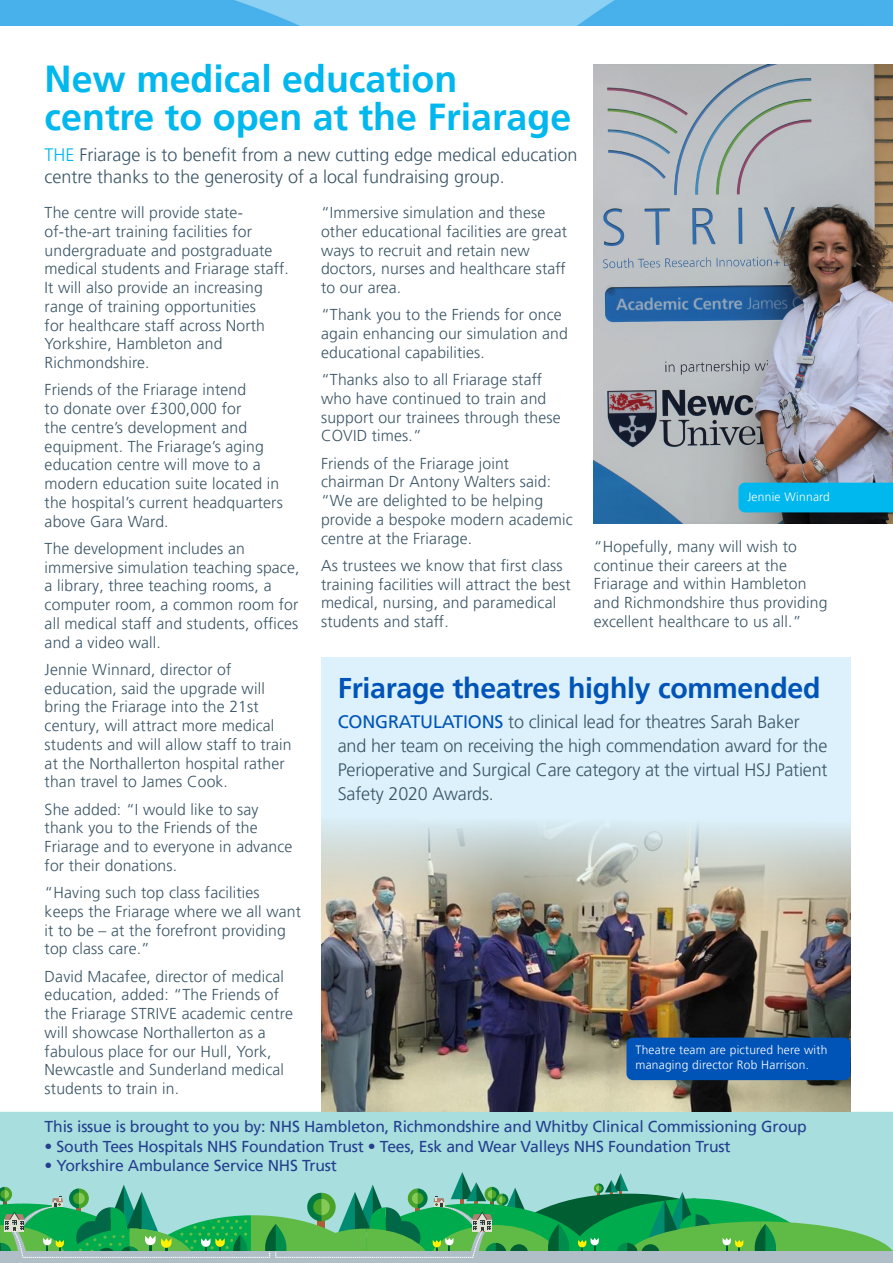
<style>
.page{position:relative;width:893px;height:1263px;background:#fff}
.page>*{position:absolute;margin:0;border:0;box-sizing:border-box;transform-origin:0 0}
.t1{font:700 37.5px/37.5px "Frutiger LT Pro";color:#00b7ee}
.t2{font:700 28.5px "Frutiger LT Pro";letter-spacing:-.01em;color:#0054b8}
.t3{font:300 18px/24px "Frutiger LT Pro";letter-spacing:-.01em;color:#3b5566}
.t4{font:300 15.75px/18.8px "Frutiger LT Pro";letter-spacing:.01em;color:#3b5566}
.t5{font:15.75px "Frutiger LT Pro";letter-spacing:-.01em;color:#253f8e}
.Para{font:300 12px/15px "Frutiger LT Pro";letter-spacing:.02em;color:#fff}
.s1{color:#00b7ee}
.s2{font-weight:400;color:#0054b8}
</style>
<div class="page">
<img style="left:0;top:0;width:893px;height:26px">
<div style="left:0;top:1112px;width:893px;height:60px;background:#a8dede"></div>
<svg style="left:0;top:1172px;width:893px;height:91px;background:#6ebd95"></svg>
<img style="left:594px;top:64px;width:299px;height:459px">
<div style="left:738px;top:483px;width:155px;height:29px;background:#00b7ee"></div>
<div style="left:321px;top:657px;width:529px;height:434px;background:#dcf1fb"></div>
<img style="left:321px;top:823px;width:529px;height:289px">
<div style="left:626px;top:1037px;width:224px;height:43px;background:#0054b8;border-radius:6px"></div>
<p class="t1" style="left:45px;top:61px;width:528px">New medical education centre to open at the Friarage</p>
<p class="t3" style="left:45px;top:143px;width:534px;line-height:22.5px"><span class="s1">THE</span> Friarage is to benefit from a new cutting edge medical education centre thanks to the generosity of a local fundraising group.</p>
<p class="t4" style="left:45px;top:203px;width:246px">The centre will provide state&shy;of-the-art training facilities for undergraduate and postgraduate medical students and Friarage staff.<br>It will also provide an increasing range of training opportunities<br>for healthcare staff across North<br>Yorkshire, Hambleton and<br>Richmondshire.</p>
<p class="t4" style="left:45px;top:381px;width:240px">Friends of the Friarage intend<br>to donate over £300,000 for<br>the centre’s development and equipment. The Friarage’s aging education centre will move to a modern education suite located in the hospital’s current headquarters above Gara Ward.</p>
<p class="t4" style="left:45px;top:539px;width:256px">The development includes an immersive simulation teaching space, a library, three teaching rooms, a computer room, a common room for all medical staff and students, offices and a video wall.</p>
<p class="t4" style="left:45px;top:660px;width:249px">Jennie Winnard, director of education, said the upgrade will bring the Friarage into the 21st century, will attract more medical students and will allow staff to train at the Northallerton hospital rather than travel to James Cook.</p>
<p class="t4" style="left:45px;top:800px;width:249px">She added: “I would like to say thank you to the Friends of the<br>Friarage and to everyone in advance for their donations.</p>
<p class="t4" style="left:45px;top:883px;width:258px">“Having such top class facilities keeps the Friarage where we all want it to be – at the forefront providing top class care.”</p>
<p class="t4" style="left:45px;top:967px;width:250px">David Macafee, director of medical education, added: “The Friends of the Friarage STRIVE academic centre will showcase Northallerton as a fabulous place for our Hull, York,<br>Newcastle and Sunderland medical students to train in.</p>
<p class="t4" style="left:321px;top:203px;width:247px">“Immersive simulation and these other educational facilities are great ways to recruit and retain new doctors, nurses and healthcare staff to our area.</p>
<p class="t4" style="left:321px;top:306px;width:248px">“Thank you to the Friends for once again enhancing our simulation and educational capabilities.</p>
<p class="t4" style="left:321px;top:370px;width:241px">“Thanks also to all Friarage staff who have continued to train and support our trainees through these<br>COVID times.”</p>
<p class="t4" style="left:321px;top:454px;width:253px">Friends of the Friarage joint chairman Dr Antony Walters said: “We are delighted to be helping provide a bespoke modern academic centre at the Friarage.</p>
<p class="t4" style="left:321px;top:556px;width:251px">As trustees we know that first class training facilities will attract the best medical, nursing, and paramedical students and staff.</p>
<p class="Para" style="left:747px;top:489px;width:84px">Jennie Winnard</p>
<p class="t4" style="left:594px;top:537px;width:235px">“Hopefully, many will wish to continue their careers at the<br>Friarage and within Hambleton and Richmondshire thus providing excellent healthcare to us all.”</p>
<p class="t2" style="left:338px;top:671px;width:484px">Friarage theatres highly commended</p>
<p class="t3" style="left:338px;top:710px;width:491px"><span class="s2">CONGRATULATIONS</span> to clinical lead for theatres Sarah Baker and her team on receiving the high commendation award for the Perioperative and Surgical Care category at the virtual HSJ Patient Safety 2020 Awards.</p>
<p class="Para" style="left:635px;top:1043px;width:193px">Theatre team are pictured here with managing director Rob Harrison.</p>
<p class="t5" style="left:45px;top:1117px;width:764px">This issue is brought to you by: NHS Hambleton, Richmondshire and Whitby Clinical Commissioning Group</p>
<p class="t5" style="left:45px;top:1137px;width:687px">• South Tees Hospitals NHS Foundation Trust • Tees, Esk and Wear Valleys NHS Foundation Trust</p>
<p class="t5" style="left:45px;top:1156px;width:294px">• Yorkshire Ambulance Service NHS Trust</p>
</div>
